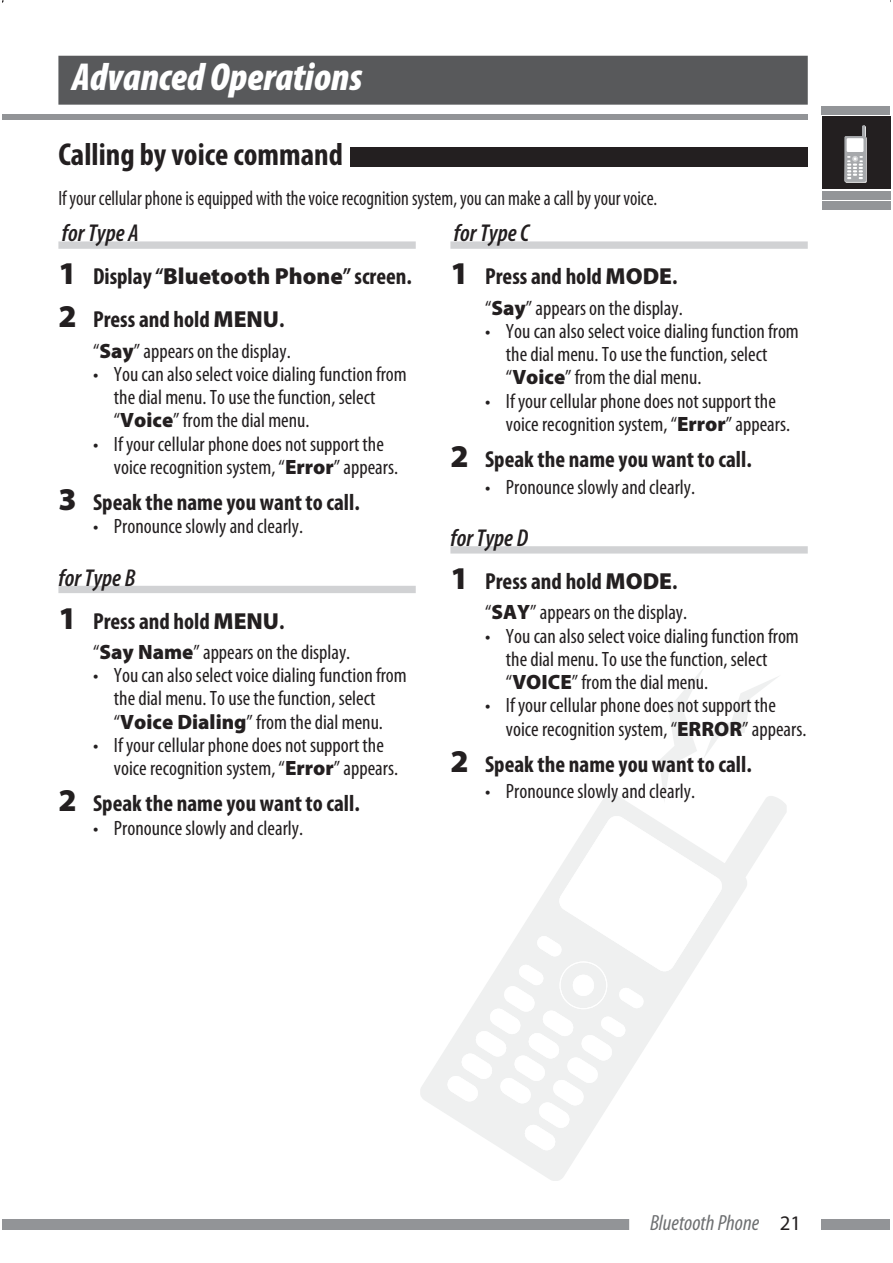
<style>
.page{position:relative;width:893px;height:1263px;background:#fff}
.page>*{position:absolute;margin:0;border:0;box-sizing:border-box;transform-origin:0 0}
.t1{font:italic 900 condensed 39.15px "Myriad Pro";color:#fff}
.t2{font:700 condensed 31.8px "Myriad Pro";color:#231f20}
.t3{font:italic 600 condensed 24.45px "Myriad Pro";color:#231f20}
.t4{font:700 condensed 23.25px/43px "Myriad Pro";color:#231f20}
.t5{font:italic condensed 22.05px "Myriad Pro";color:#6d6f71}
.t6{font:condensed 20.85px/23.2px "Myriad Pro";color:#231f20}
.t7{font:condensed 20.85px "Myriad Pro";color:#231f20;scale:.92 1}
.t8{font:20.85px "Myriad Pro";color:#231f20}
.s1{font-weight:900;font-stretch:normal;font-size:31.8px}
.s2{font-weight:900;font-stretch:normal}
</style>
<div class="page">
<div style="left:821px;top:106px;width:69px;height:8px;background:#939598"></div>
<div style="left:822px;top:191px;width:68px;height:8px;background:#939598"></div>
<div style="left:822px;top:202px;width:68px;height:8px;background:#939598"></div>
<div style="left:822px;top:117px;width:68px;height:72px;background:#231f20"></div>
<svg style="left:844px;top:126px;width:22px;height:57px"></svg>
<div style="left:3px;top:114px;width:804px;height:6px;background:#929497"></div>
<div style="left:58px;top:56px;width:749px;height:49px;background:#58595b"></div>
<div style="left:58px;top:241px;width:358px;height:8px;background:#d1d2d4"></div>
<div style="left:58px;top:586px;width:358px;height:7px;background:#d1d2d4"></div>
<div style="left:450px;top:241px;width:357px;height:8px;background:#d1d2d4"></div>
<div style="left:450px;top:546px;width:357px;height:8px;background:#d1d2d4"></div>
<div style="left:350px;top:147px;width:457px;height:19px;background:#231f20"></div>
<svg style="left:3px;top:669px;width:887px;height:561px"></svg>
<h1 class="t1" style="left:72px;top:63px;width:291px">Advanced Operations</h1>
<h2 class="t2" style="left:58px;top:143px;width:286px">Calling by voice command</h2>
<p class="t7" style="left:58px;top:191px;width:652px">If your cellular phone is equipped with the voice recognition system, you can make a call by your voice.</p>
<p class="t3" style="left:454px;top:219px;width:77px">for Type C</p>
<p class="t4" style="left:450px;top:257px;width:228px"><span class="s1">1</span> Press and hold <span class="s2">MODE</span>.</p>
<p class="t6" style="left:485px;top:298px;width:199px">“<span class="s2">Say</span>” appears on the display.</p>
<p class="t6" style="left:506px;top:321px;width:294px;text-indent:-21px">• You can also select voice dialing function from the dial menu. To use the function, select “<span class="s2">Voice</span>” from the dial menu.</p>
<p class="t6" style="left:506px;top:391px;width:285px;text-indent:-21px">• If your cellular phone does not support the voice recognition system, “<span class="s2">Error</span>” appears.</p>
<p class="t4" style="left:450px;top:440px;width:303px"><span class="s1">2</span> Speak the name you want to call.</p>
<p class="t6" style="left:485px;top:477px;width:211px">• Pronounce slowly and clearly.</p>
<p class="t3" style="left:450px;top:523px;width:79px">for Type D</p>
<p class="t4" style="left:450px;top:562px;width:228px"><span class="s1">1</span> Press and hold <span class="s2">MODE</span>.</p>
<p class="t6" style="left:485px;top:602px;width:203px">“<span class="s2">SAY</span>” appears on the display.</p>
<p class="t6" style="left:506px;top:626px;width:294px;text-indent:-21px">• You can also select voice dialing function from the dial menu. To use the function, select “<span class="s2">VOICE</span>” from the dial menu.</p>
<p class="t6" style="left:506px;top:695px;width:302px;text-indent:-21px">• If your cellular phone does not support the voice recognition system, “<span class="s2">ERROR</span>” appears.</p>
<p class="t4" style="left:450px;top:744px;width:303px"><span class="s1">2</span> Speak the name you want to call.</p>
<p class="t6" style="left:485px;top:781px;width:211px">• Pronounce slowly and clearly.</p>
<p class="t3" style="left:62px;top:219px;width:78px">for Type A</p>
<p class="t4" style="left:58px;top:257px;width:355px"><span class="s1">1</span> Display “<span class="s2">Bluetooth Phone</span>” screen.<br><span class="s1">2</span> Press and hold <span class="s2">MENU</span>.</p>
<p class="t6" style="left:93px;top:341px;width:199px">“<span class="s2">Say</span>” appears on the display.</p>
<p class="t6" style="left:114px;top:364px;width:294px;text-indent:-21px">• You can also select voice dialing function from the dial menu. To use the function, select “<span class="s2">Voice</span>” from the dial menu.</p>
<p class="t6" style="left:114px;top:434px;width:285px;text-indent:-21px">• If your cellular phone does not support the voice recognition system, “<span class="s2">Error</span>” appears.</p>
<p class="t4" style="left:58px;top:483px;width:303px"><span class="s1">3</span> Speak the name you want to call.</p>
<p class="t6" style="left:93px;top:516px;width:211px">• Pronounce slowly and clearly.</p>
<p class="t3" style="left:58px;top:563px;width:79px">for Type B</p>
<p class="t4" style="left:58px;top:601px;width:228px"><span class="s1">1</span> Press and hold <span class="s2">MENU</span>.</p>
<p class="t6" style="left:93px;top:642px;width:259px">“<span class="s2">Say Name</span>” appears on the display.</p>
<p class="t6" style="left:93px;top:665px;width:315px;text-align:center">• You can also select voice dialing function from the dial menu. To use the function, select “<span class="s2">Voice Dialing</span>” from the dial menu.</p>
<p class="t6" style="left:114px;top:735px;width:286px;text-indent:-21px">• If your cellular phone does not support the voice recognition system, “<span class="s2">Error</span>” appears.</p>
<p class="t4" style="left:58px;top:784px;width:303px"><span class="s1">2</span> Speak the name you want to call.</p>
<p class="t6" style="left:93px;top:818px;width:211px">• Pronounce slowly and clearly.</p>
<p class="t5" style="left:650px;top:1214px;width:111px">Bluetooth Phone</p>
<p class="t8" style="left:779px;top:1214px;width:23px">21</p>
</div>
